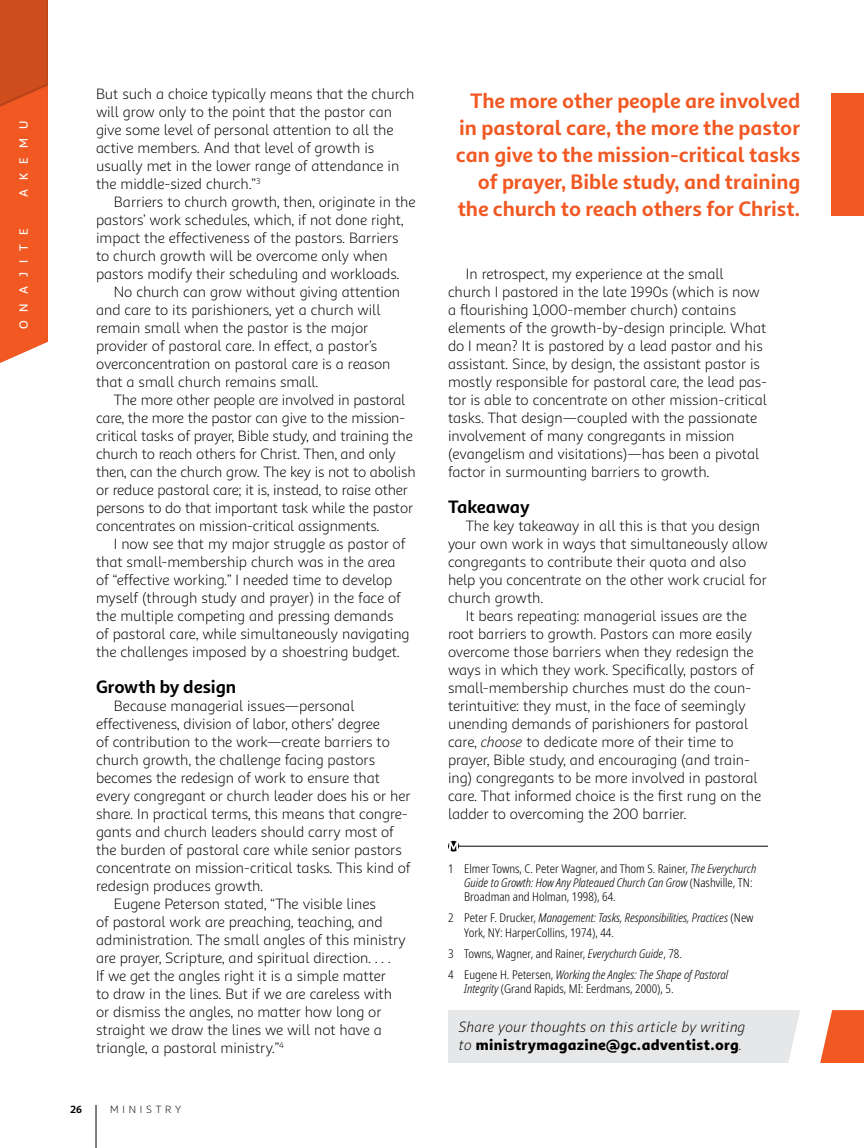
<style>
.page{position:relative;width:864px;height:1148px;background:#fff}
.page>*{position:absolute;margin:0;border:0;box-sizing:border-box;transform-origin:0 0}
.t1{font:700 21px/27px "Sana Sans Alt";color:#f15822;text-align:right}
.t2{font:700 18px "Sana Sans Alt";letter-spacing:-.005em;color:#000}
.t3{font:15px/18px "Sana Sans Alt";letter-spacing:-.005em;color:#000}
.t4{font:italic 15px/18px "Sana Sans Alt";letter-spacing:.015em;color:#000}
.t5{font:300 condensed 12px/14.4px "Noto Sans";color:#000}
.t6{font:italic 300 condensed 12px/21px "Noto Sans";color:#000}
.t7{font:500 12px "Sana Sans Alt";letter-spacing:.76em;color:#fff}
.t8{font:10.5px "Sana Sans Alt";letter-spacing:.36em;color:#000}
.t9{font:700 10.5px "Sana Sans Alt";color:#000}
.s1{font-style:italic}
.s2{font-style:normal}
.s3{font-weight:900;font-style:normal}
</style>
<div class="page">
<hr style="left:96px;top:1104px;width:1px;height:44px;background:#000">
<div style="left:0;top:0;width:48px;height:225px;background:#cf4c1d"></div>
<svg style="left:820px;top:1010px;width:44px;height:53px"></svg>
<svg style="left:448px;top:840px;width:11px;height:11px"></svg>
<hr style="left:459px;top:846px;width:309px;height:1px;background:#000">
<div style="left:832px;top:93px;width:32px;height:123px;background:#f15822"></div>
<div style="left:0;top:70px;width:48px;height:312px;background:#000;opacity:.1"></div>
<div style="left:448px;top:1010px;width:352px;height:53px;background:#e6e7e8"></div>
<p class="t7" style="left:16px;top:197px;width:78px;rotate:-90deg">AKEMU</p>
<p class="t7" style="left:16px;top:329px;width:103px;rotate:-90deg">ONAJITE</p>
<p class="t3" style="left:96px;top:85px;width:320px">But such a choice typically means that the church will grow only to the point that the pastor can give some level of personal attention to all the active members. And that level of growth is usually met in the lower range of attendance in the middle-sized church.”<sup>3</sup></p>
<p class="t3" style="left:96px;top:193px;width:321px;text-indent:18px">Barriers to church growth, then, originate in the pastors’ work schedules, which, if not done right, impact the effectiveness of the pastors. Barriers to church growth will be overcome only when pastors modify their scheduling and workloads.</p>
<p class="t3" style="left:96px;top:283px;width:306px;text-indent:18px">No church can grow without giving attention and care to its parishioners, yet a church will remain small when the pastor is the major provider of pastoral care. In effect, a pastor’s overconcentration on pastoral care is a reason that a small church remains small.</p>
<p class="t3" style="left:96px;top:391px;width:321px;text-indent:18px">The more other people are involved in pastoral care, the more the pastor can give to the mission&shy;critical tasks of prayer, Bible study, and training the church to reach others for Christ. Then, and only then, can the church grow. The key is not to abolish or reduce pastoral care; it is, instead, to raise other persons to do that important task while the pastor concentrates on mission-critical assignments.</p>
<p class="t3" style="left:96px;top:535px;width:315px;text-indent:18px">I now see that my major struggle as pastor of that small-membership church was in the area of “effective working.” I needed time to develop myself (through study and prayer) in the face of the multiple competing and pressing demands of pastoral care, while simultaneously navigating the challenges imposed by a shoestring budget.</p>
<p class="t2" style="left:96px;top:675px;width:142px">Growth by design</p>
<p class="t3" style="left:114px;top:697px;width:242px">Because managerial issues—personal</p>
<p class="t3" style="left:96px;top:715px;width:285px">effectiveness, division of labor, others’ degree</p>
<p class="t3" style="left:96px;top:733px;width:295px">of contribution to the work—create barriers to</p>
<p class="t3" style="left:96px;top:751px;width:281px">church growth, the challenge facing pastors</p>
<p class="t3" style="left:96px;top:769px;width:286px">becomes the redesign of work to ensure that</p>
<p class="t3" style="left:96px;top:787px;width:316px">every congregant or church leader does his or her</p>
<p class="t3" style="left:96px;top:805px;width:313px">share. In practical terms, this means that congre-</p>
<p class="t3" style="left:96px;top:823px;width:299px">gants and church leaders should carry most of</p>
<p class="t3" style="left:96px;top:841px;width:307px">the burden of pastoral care while senior pastors</p>
<p class="t3" style="left:96px;top:859px;width:316px">concentrate on mission-critical tasks. This kind of</p>
<p class="t3" style="left:96px;top:877px;width:169px">redesign produces growth.</p>
<p class="t3" style="left:114px;top:895px;width:264px">Eugene Peterson stated, “The visible lines</p>
<p class="t3" style="left:96px;top:913px;width:288px">of pastoral work are preaching, teaching, and</p>
<p class="t3" style="left:96px;top:931px;width:311px">administration. The small angles of this ministry</p>
<p class="t3" style="left:96px;top:949px;width:296px">are prayer, Scripture, and spiritual direction. . . .</p>
<p class="t3" style="left:96px;top:967px;width:292px">If we get the angles right it is a simple matter</p>
<p class="t3" style="left:96px;top:985px;width:298px">to draw in the lines. But if we are careless with</p>
<p class="t3" style="left:96px;top:1003px;width:287px">or dismiss the angles, no matter how long or</p>
<p class="t3" style="left:96px;top:1021px;width:287px">straight we draw the lines we will not have a</p>
<p class="t3" style="left:96px;top:1039px;width:189px">triangle, a pastoral ministry.”<sup>4</sup></p>
<p class="t9" style="left:70px;top:1102px;width:13px">26</p>
<p class="t8" style="left:110px;top:1102px;width:72px">MINISTRY</p>
<h1 class="t1" style="left:456px;top:87px;width:346px">The more other people are involved in pastoral care, the more the pastor can give to the mission-critical tasks of prayer, Bible study, and training the church to reach others for Christ.</h1>
<p class="t3" style="left:448px;top:265px;width:321px;text-indent:18px">In retrospect, my experience at the small church I pastored in the late 1990s (which is now a flourishing 1,000-member church) contains elements of the growth-by-design principle. What do I mean? It is pastored by a lead pastor and his assistant. Since, by design, the assistant pastor is mostly responsible for pastoral care, the lead pas&shy;tor is able to concentrate on other mission-critical tasks. That design—coupled with the passionate involvement of many congregants in mission (evangelism and visitations)—has been a pivotal factor in surmounting barriers to growth.</p>
<p class="t2" style="left:448px;top:495px;width:83px">Takeaway</p>
<p class="t3" style="left:448px;top:517px;width:321px;text-indent:18px">The key takeaway in all this is that you design your own work in ways that simultaneously allow congregants to contribute their quota and also help you concentrate on the other work crucial for church growth.</p>
<p class="t3" style="left:448px;top:607px;width:315px;text-indent:18px">It bears repeating: managerial issues are the root barriers to growth. Pastors can more easily overcome those barriers when they redesign the ways in which they work. Specifically, pastors of small-membership churches must do the coun&shy;terintuitive: they must, in the face of seemingly unending demands of parishioners for pastoral care, <span class="s1">choose</span> to dedicate more of their time to prayer, Bible study, and encouraging (and train&shy;ing) congregants to be more involved in pastoral care. That informed choice is the first rung on the ladder to overcoming the 200 barrier.</p>
<p class="t5" style="left:464px;top:861px;width:294px;text-indent:-16px">1 Elmer Towns, C. Peter Wagner, and Thom S. Rainer, <span class="s1">The Everychurch<br>Guide to Growth: How Any Plateaued Church Can Grow</span> (Nashville, TN:<br>Broadman and Holman, 1998), 64.</p>
<p class="t5" style="left:464px;top:911px;width:291px;text-indent:-16px">2 Peter F. Drucker, <span class="s1">Management: Tasks, Responsibilities, Practices</span> (New<br>York, NY: HarperCollins, 1974), 44.</p>
<p class="t6" style="left:448px;top:943px;width:282px"><span class="s2">3 Towns, Wagner, and Rainer,</span> Everychurch Guide<span class="s2">, 78.<br>4 Eugene H. Petersen,</span> Working the Angles: The Shape of Pastoral</p>
<p class="t5" style="left:464px;top:982px;width:211px"><span class="s1">Integrity</span> (Grand Rapids, MI: Eerdmans, 2000), 5.</p>
<p class="t4" style="left:459px;top:1017px;width:288px">Share your thoughts on this article by writing to <span class="s3">ministrymagazine@gc.adventist.org</span>.</p>
</div>
